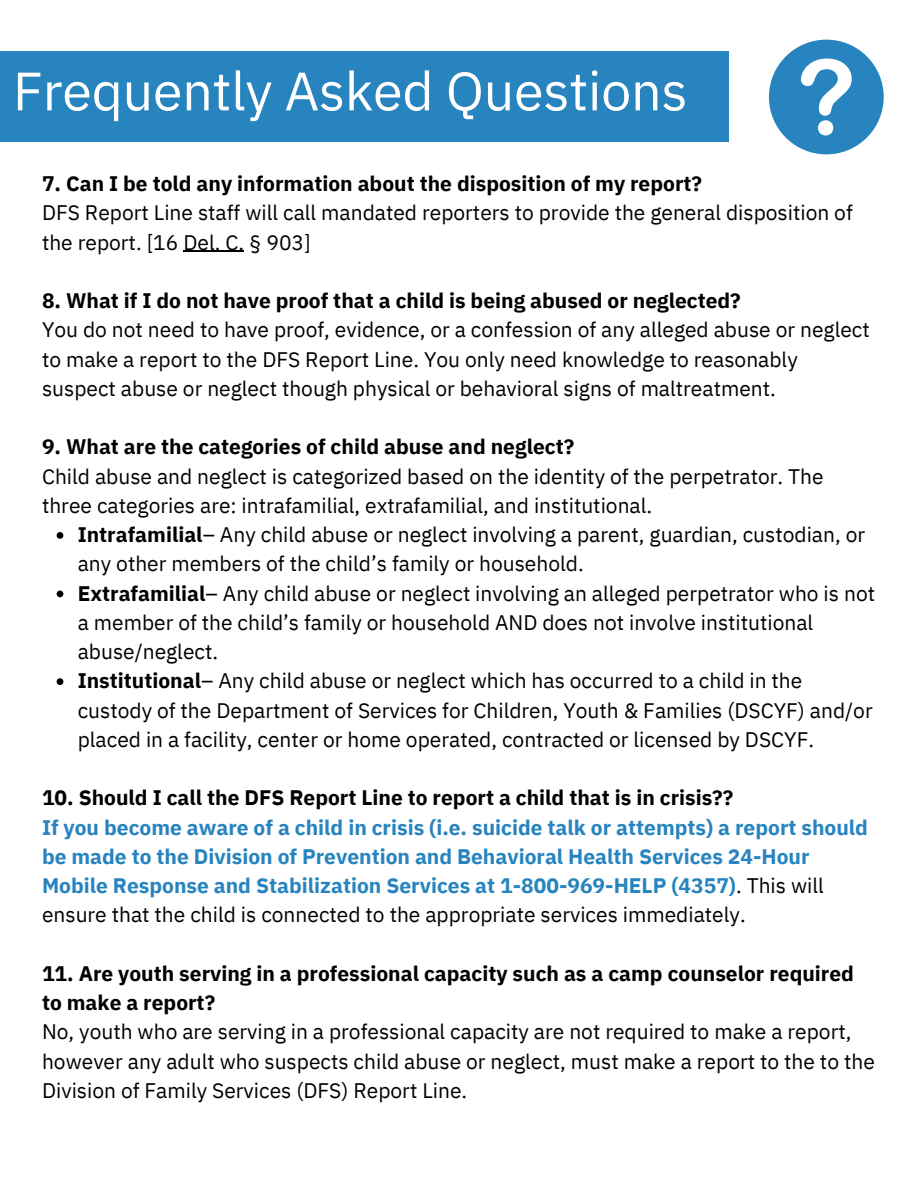
<style>
.page{position:relative;width:918px;height:1188px;background:#fff}
.page>*{position:absolute;margin:0;border:0;box-sizing:border-box;transform-origin:0 0}
.t1{font:54px "IBM Plex Sans";letter-spacing:-.005em;color:#fff}
.t2{font:21px/29.2px "IBM Plex Sans";color:#000}
.t3{font:700 21px/29.2px "IBM Plex Sans";color:#000}
.t4{font:700 21px/29.2px "IBM Plex Sans";color:#2784bf}
.s1{font-weight:700}
.s2{font-weight:400;color:#000}
</style>
<div class="page">
<div style="left:0;top:52px;width:728px;height:90px;background:#2784bf"></div>
<svg style="left:57px;top:532px;width:6px;height:7px"></svg>
<svg style="left:57px;top:591px;width:6px;height:6px"></svg>
<svg style="left:57px;top:678px;width:6px;height:7px"></svg>
<hr style="left:183px;top:251px;width:61px;height:1px;background:#000">
<div style="left:769px;top:40px;width:115px;height:114px;background:#2784bf;border-radius:50%"></div>
<svg style="left:801px;top:59px;width:51px;height:76px"></svg>
<p class="t1" style="left:183px;top:47px;width:130px">FAQs</p>
<p class="t1" style="left:13px;top:55px;width:676px">Frequently Asked Questions</p>
<p class="t3" style="left:42px;top:169px;width:662px">7. Can I be told any information about the disposition of my report?</p>
<p class="t2" style="left:42px;top:198px;width:812px">DFS Report Line staff will call mandated reporters to provide the general disposition of the report. [16 Del. C. § 903]</p>
<p class="t3" style="left:42px;top:286px;width:700px">8. What if I do not have proof that a child is being abused or neglected?</p>
<p class="t2" style="left:42px;top:315px;width:829px">You do not need to have proof, evidence, or a confession of any alleged abuse or neglect to make a report to the DFS Report Line. You only need knowledge to reasonably suspect abuse or neglect though physical or behavioral signs of maltreatment.</p>
<p class="t3" style="left:42px;top:432px;width:534px">9. What are the categories of child abuse and neglect?</p>
<p class="t2" style="left:42px;top:461px;width:783px">Child abuse and neglect is categorized based on the identity of the perpetrator. The three categories are: intrafamilial, extrafamilial, and institutional.</p>
<p class="t2" style="left:78px;top:520px;width:789px"><span class="s1">Intrafamilial</span>– Any child abuse or neglect involving a parent, guardian, custodian, or any other members of the child’s family or household.</p>
<p class="t2" style="left:78px;top:578px;width:799px"><span class="s1">Extrafamilial</span>– Any child abuse or neglect involving an alleged perpetrator who is not a member of the child’s family or household AND does not involve institutional abuse/neglect.</p>
<p class="t2" style="left:78px;top:666px;width:797px"><span class="s1">Institutional</span>– Any child abuse or neglect which has occurred to a child in the custody of the Department of Services for Children, Youth &amp; Families (DSCYF) and/or placed in a facility, center or home operated, contracted or licensed by DSCYF.</p>
<p class="t3" style="left:42px;top:783px;width:693px">10. Should I call the DFS Report Line to report a child that is in crisis??</p>
<p class="t4" style="left:42px;top:812px;width:828px">If you become aware of a child in crisis (i.e. suicide talk or attempts) a report should be made to the Division of Prevention and Behavioral Health Services 24-Hour Mobile Response and Stabilization Services at 1-800-969-HELP (4357)<span class="s2">. This will ensure that the child is connected to the appropriate services immediately.</span></p>
<p class="t3" style="left:42px;top:958px;width:813px">11. Are youth serving in a professional capacity such as a camp counselor required to make a report?</p>
<p class="t2" style="left:42px;top:1017px;width:834px">No, youth who are serving in a professional capacity are not required to make a report, however any adult who suspects child abuse or neglect, must make a report to the to the<br>Division of Family Services (DFS) Report Line.</p>
</div>
